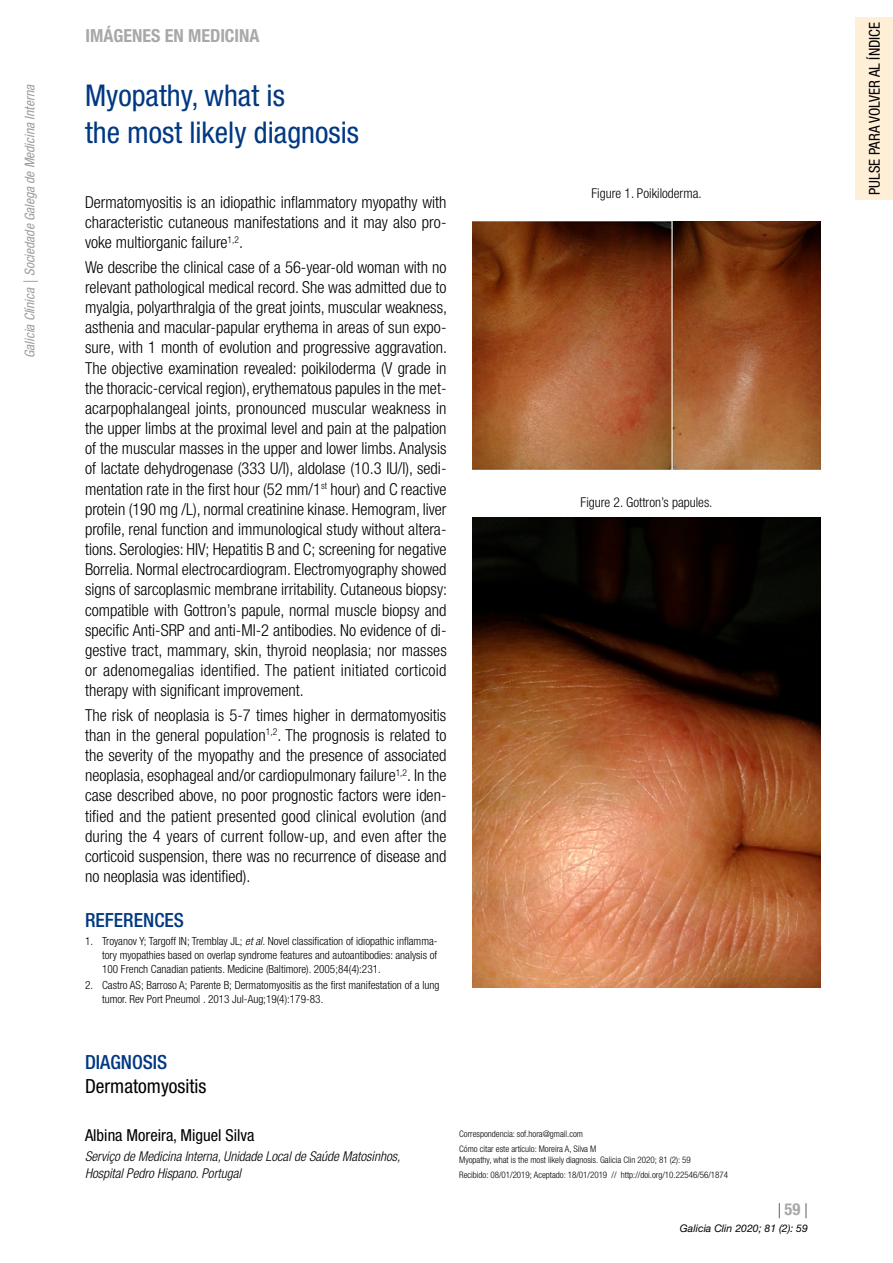
<style>
.page{position:relative;width:893px;height:1263px;background:#fff}
.page>*{position:absolute;margin:0;border:0;box-sizing:border-box;transform-origin:0 0}
.TITULO_ESP{font:condensed 30px/36.3px "Helvetica Neue LT Std";color:#003882}
.EPIGRAFE{font:condensed 19.5px/23.7px "Helvetica Neue LT Std";color:#000}
.EPIGRAFE-2{font:500 condensed 19.5px "Helvetica Neue LT Std";color:#003882}
.t1{font:700 condensed 18px "Helvetica Neue LT Std";color:#a7a8aa}
.Body{font:300 condensed 16.5px/20.1px "Helvetica Neue LT Std";color:#000;text-align:justify}
.AUTORES{font:condensed 16.5px "Helvetica Neue LT Std";color:#000}
.t2{font:condensed 15px "Helvetica Neue LT Std";color:#000}
.t3{font:100 15px "Helvetica Neue LT Std";color:#000}
.CENTRO_TRABAJO{font:italic 300 condensed 13.5px/16.5px "Helvetica Neue LT Std";color:#000}
.t4{font:italic condensed 13.5px "Helvetica Neue LT Std";color:#9c9e9f}
.TABLAS{font:300 condensed 13.5px "Helvetica Neue LT Std";color:#000}
.BIBLIOGRAFIA{font:300 condensed 11.25px/13.8px "Helvetica Neue LT Std";color:#000;text-align:justify}
.t5{font:italic 10.5px "Helvetica Neue LT Std";color:#000}
.PIE_DE_PÁGINA{font:300 condensed 9px/10.8px "Helvetica Neue LT Std";color:#000}
.s1{font-style:italic}
.s2{font-weight:500;color:#003882}
.s3{font-weight:700;font-stretch:condensed;font-size:16.5px;color:#a7a8aa}
</style>
<div class="page">
<div style="left:855px;top:18px;width:38px;height:182px;background:#ffefd6"></div>
<img style="left:472px;top:222px;width:349px;height:248px">
<img style="left:472px;top:517px;width:349px;height:471px">
<p class="t4" style="left:22px;top:358px;width:275px;rotate:-90deg">Galicia Clínica | Sociedade Galega de Medicina Interna</p>
<p class="t1" style="left:85px;top:24px;width:176px">IMÁGENES EN MEDICINA</p>
<p class="TITULO_ESP" style="left:85px;top:78px;width:275px">Myopathy, what is<br>the most likely diagnosis</p>
<p class="Body" style="left:85px;top:192px;width:363px">Dermatomyositis is an idiopathic inflammatory myopathy with characteristic cutaneous manifestations and it may also pro&shy;voke multiorganic failure<sup>1,2</sup>.</p>
<p class="Body" style="left:85px;top:257px;width:364px">We describe the clinical case of a 56-year-old woman with no relevant pathological medical record. She was admitted due to myalgia, polyarthralgia of the great joints, muscular weakness, asthenia and macular-papular erythema in areas of sun expo&shy;sure, with 1 month of evolution and progressive aggravation.<br>The objective examination revealed: poikiloderma (V grade in the thoracic-cervical region), erythematous papules in the met&shy;acarpophalangeal joints, pronounced muscular weakness in the upper limbs at the proximal level and pain at the palpation of the muscular masses in the upper and lower limbs. Analysis of lactate dehydrogenase (333 U/l), aldolase (10.3 IU/l), sedi&shy;mentation rate in the first hour (52 mm/1<sup>st</sup> hour) and C reactive protein (190 mg /L), normal creatinine kinase. Hemogram, liver profile, renal function and immunological study without altera&shy;tions. Serologies: HIV; Hepatitis B and C; screening for negative Borrelia. Normal electrocardiogram. Electromyography showed signs of sarcoplasmic membrane irritability. Cutaneous biopsy: compatible with Gottron’s papule, normal muscle biopsy and specific Anti-SRP and anti-MI-2 antibodies. No evidence of di&shy;gestive tract, mammary, skin, thyroid neoplasia; nor masses or adenomegalias identified. The patient initiated corticoid therapy with significant improvement.</p>
<p class="Body" style="left:85px;top:705px;width:363px">The risk of neoplasia is 5-7 times higher in dermatomyositis than in the general population<sup>1,2</sup>. The prognosis is related to the severity of the myopathy and the presence of associated neoplasia, esophageal and/or cardiopulmonary failure<sup>1,2</sup>. In the case described above, no poor prognostic factors were iden&shy;tified and the patient presented good clinical evolution (and during the 4 years of current follow-up, and even after the corticoid suspension, there was no recurrence of disease and no neoplasia was identified).</p>
<p class="EPIGRAFE-2" style="left:85px;top:908px;width:100px">REFERENCES</p>
<p class="BIBLIOGRAFIA" style="left:102px;top:934px;width:337px;text-indent:-17px">1. Troyanov Y; Targoff IN; Tremblay JL; <span class="s1">et al.</span> Novel classification of idiopathic inflamma&shy;tory myopathies based on overlap syndrome features and autoantibodies: analysis of 100 French Canadian patients. Medicine (Baltimore). 2005;84(4):231.</p>
<p class="BIBLIOGRAFIA" style="left:102px;top:978px;width:339px;text-indent:-17px">2. Castro AS; Barroso A; Parente B; Dermatomyositis as the first manifestation of a lung tumor. Rev Port Pneumol . 2013 Jul-Aug;19(4):179-83.</p>
<p class="TABLAS" style="left:591px;top:185px;width:112px">Figure 1. Poikiloderma.</p>
<p class="TABLAS" style="left:581px;top:495px;width:133px">Figure 2. Gottron’s papules.</p>
<p class="EPIGRAFE" style="left:85px;top:1050px;width:123px"><span class="s2">DIAGNOSIS<br></span>Dermatomyositis</p>
<p class="AUTORES" style="left:85px;top:1125px;width:171px">Albina Moreira, Miguel Silva</p>
<p class="CENTRO_TRABAJO" style="left:85px;top:1149px;width:317px">Serviço de Medicina Interna, Unidade Local de Saúde Matosinhos,<br>Hospital Pedro Hispano. Portugal</p>
<p class="PIE_DE_PÁGINA" style="left:459px;top:1128px;width:125px">Correspondencia: sof.hora@gmail.com</p>
<p class="PIE_DE_PÁGINA" style="left:459px;top:1143px;width:233px">Cómo citar este artículo: Moreira A, Silva M<br>Myopathy, what is the most likely diagnosis. Galicia Clin 2020; 81 (2): 59</p>
<p class="PIE_DE_PÁGINA" style="left:459px;top:1169px;width:270px">Recibido: 08/01/2019; Aceptado: 18/01/2019 // http://doi.org/10.22546/56/1874</p>
<p class="t3" style="left:778px;top:1201px;width:32px">|<span class="s3">59</span>|</p>
<p class="t5" style="left:680px;top:1222px;width:129px">Galicia Clin 2020; 81 (2): 59</p>
<p class="t2" style="left:866px;top:195px;width:175px;rotate:-90deg">PULSE PARA VOLVER AL ÍNDICE</p>
</div>
